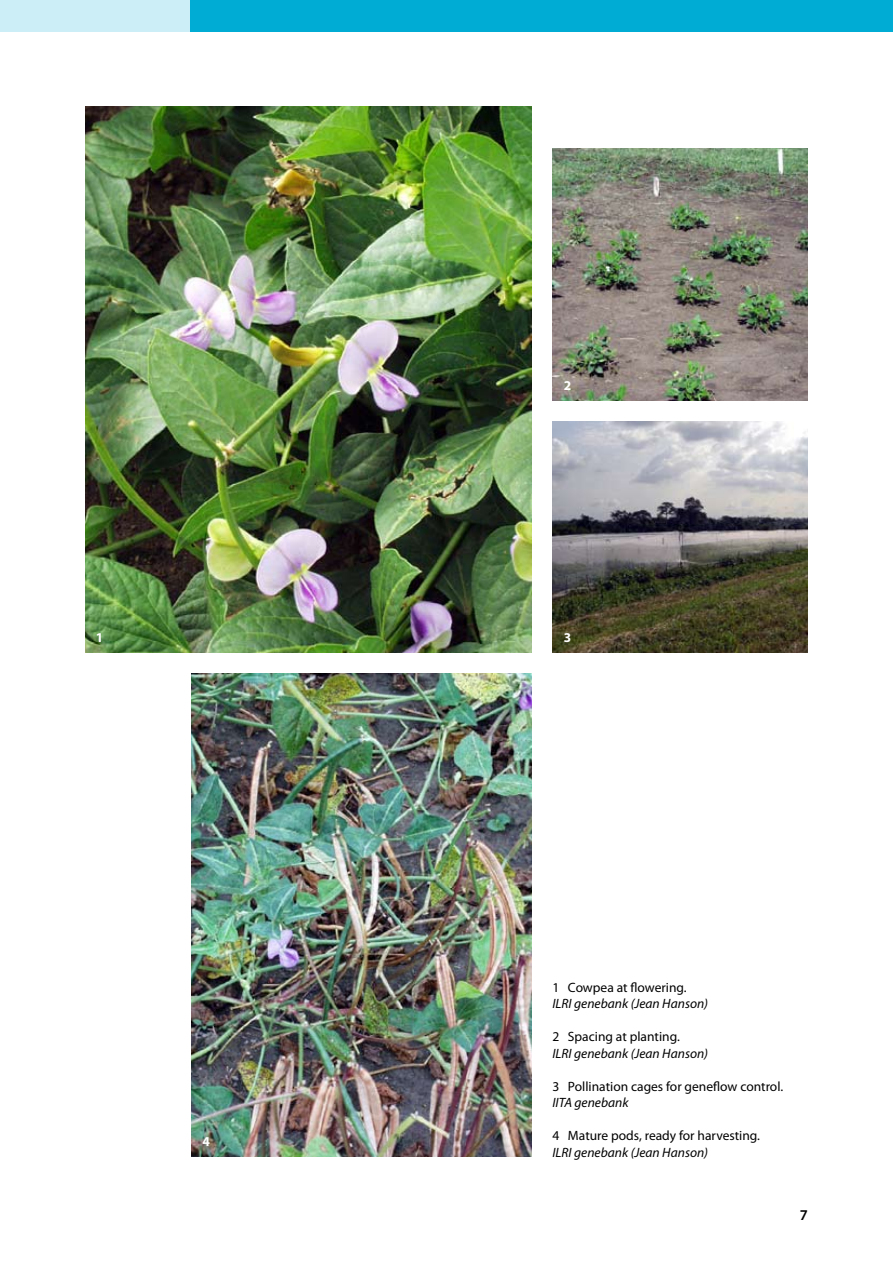
<style>
.page{position:relative;width:893px;height:1263px;background:#fff}
.page>*{position:absolute;margin:0;border:0;box-sizing:border-box;transform-origin:0 0}
.t1{font:13.5px "Myriad Pro";color:#000}
.t2{font:italic 13.5px "Myriad Pro";color:#000}
.t3{font:700 13.5px "Myriad Pro";color:#fff}
</style>
<div class="page">
<div style="left:190px;top:0;width:703px;height:32px;background:#00acd4"></div>
<div style="left:0;top:0;width:190px;height:32px;background:#cceef6"></div>
<img style="left:85px;top:107px;width:446px;height:546px">
<img style="left:191px;top:674px;width:340px;height:483px">
<img style="left:553px;top:422px;width:255px;height:231px">
<img style="left:553px;top:149px;width:255px;height:252px">
<p class="t3" style="left:96px;top:628px;width:9px">1</p>
<p class="t3" style="left:202px;top:1132px;width:9px">4</p>
<p class="t3" style="left:564px;top:376px;width:9px">2</p>
<p class="t3" style="left:564px;top:628px;width:9px">3</p>
<p class="t1" style="left:552px;top:979px;width:136px">1 Cowpea at flowering.</p>
<p class="t2" style="left:552px;top:995px;width:157px">ILRI genebank (Jean Hanson)</p>
<p class="t1" style="left:552px;top:1028px;width:129px">2 Spacing at planting.</p>
<p class="t2" style="left:552px;top:1045px;width:157px">ILRI genebank (Jean Hanson)</p>
<p class="t1" style="left:552px;top:1078px;width:232px">3 Pollination cages for geneflow control.</p>
<p class="t2" style="left:552px;top:1094px;width:78px">IITA genebank</p>
<p class="t1" style="left:552px;top:1127px;width:209px">4 Mature pods, ready for harvesting.</p>
<p class="t2" style="left:552px;top:1144px;width:157px">ILRI genebank (Jean Hanson)</p>
</div>
